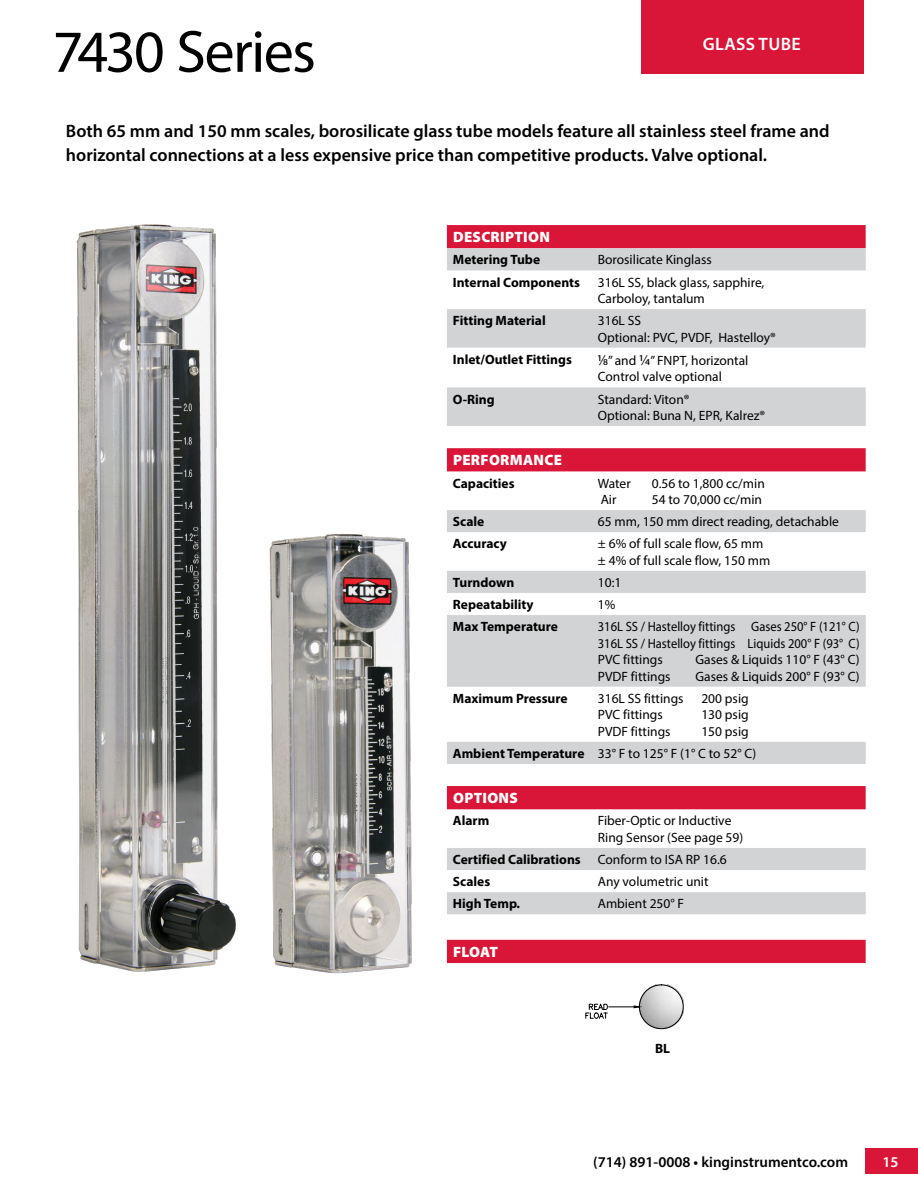
<style>
.page{position:relative;width:918px;height:1188px;background:#fff}
.page>*{position:absolute;margin:0;border:0;box-sizing:border-box;transform-origin:0 0}
.t1{font:60px "Myriad Pro";letter-spacing:-.025em;color:#000}
.t2{font:600 18px/24px "Myriad Pro";color:#000}
.t3{font:600 18px "Myriad Pro";letter-spacing:.02em;color:#fff}
.t4{font:600 15px "Myriad Pro";color:#000}
.t5{font:900 15px "Myriad Pro";letter-spacing:.02em;color:#fff}
.t6{font:600 15px "Myriad Pro";color:#fff}
.t7{font:13.5px/16.5px "Myriad Pro";color:#000}
.t8{font:700 13.5px "Myriad Pro";color:#000}
.t9{font:13.5px/16.5px "Myriad Pro";color:#000;text-align:justify;scale:.93 1}
.s1{font-size:15px}
.s2{font-weight:700}
</style>
<div class="page">
<div style="left:865px;top:1148px;width:53px;height:26px;background:#d91638"></div>
<div style="left:641px;top:0;width:223px;height:73px;background:#d91638"></div>
<svg style="left:447px;top:225px;width:419px;height:738px;fill:#d91638"></svg>
<svg style="left:447px;top:248px;width:419px;height:666px"></svg>
<img style="left:269px;top:534px;width:143px;height:440px">
<img style="left:639px;top:985px;width:44px;height:44px">
<div style="left:639px;top:985px;width:45px;height:44px;border:1px solid #000;border-radius:50%"></div>
<svg style="left:585px;top:1003px;width:55px;height:16px"></svg>
<img style="left:76px;top:224px;width:160px;height:748px">
<h1 class="t1" style="left:52px;top:15px;width:265px">7430 Series</h1>
<h2 class="t3" style="left:703px;top:32px;width:100px">GLASS TUBE</h2>
<h2 class="t2" style="left:66px;top:118px;width:765px">Both 65 mm and 150 mm scales, borosilicate glass tube models feature all stainless steel frame and horizontal connections at a less expensive price than competitive products. Valve optional.</h2>
<p class="t5" style="left:453px;top:227px;width:98px">DESCRIPTION</p>
<p class="t8" style="left:453px;top:251px;width:89px">Metering Tube</p>
<p class="t7" style="left:598px;top:251px;width:115px">Borosilicate Kinglass</p>
<p class="t8" style="left:453px;top:273px;width:129px">Internal Components</p>
<p class="t7" style="left:598px;top:274px;width:168px">316L SS, black glass, sapphire,<br>Carboloy, tantalum</p>
<p class="t8" style="left:453px;top:312px;width:94px">Fitting Material</p>
<p class="t7" style="left:598px;top:312px;width:180px">316L SS<br>Optional: PVC, PVDF, Hastelloy®</p>
<p class="t8" style="left:453px;top:350px;width:120px">Inlet/Outlet Fittings</p>
<p class="t7" style="left:598px;top:352px;width:152px"><span class="s1">1/8</span>” and <span class="s1">1/4</span>” FNPT, horizontal<br>Control valve optional</p>
<p class="t8" style="left:453px;top:390px;width:43px">O-Ring</p>
<p class="t7" style="left:598px;top:391px;width:169px">Standard: Viton®<br>Optional: Buna N, EPR, Kalrez®</p>
<p class="t5" style="left:453px;top:450px;width:110px">PERFORMANCE</p>
<p class="t8" style="left:453px;top:474px;width:63px">Capacities</p>
<p class="t7" style="left:598px;top:475px;width:34px">Water</p>
<p class="t7" style="left:652px;top:475px;width:115px">0.56 to 1,800 cc/min</p>
<p class="t7" style="left:601px;top:491px;width:17px">Air</p>
<p class="t7" style="left:652px;top:491px;width:112px">54 to 70,000 cc/min</p>
<p class="t8" style="left:453px;top:513px;width:33px">Scale</p>
<p class="t7" style="left:598px;top:513px;width:243px">65 mm, 150 mm direct reading, detachable</p>
<p class="t8" style="left:453px;top:535px;width:56px">Accuracy</p>
<p class="t7" style="left:598px;top:535px;width:174px">± 6% of full scale flow, 65 mm ± 4% of full scale flow, 150 mm</p>
<p class="t8" style="left:453px;top:574px;width:63px">Turndown</p>
<p class="t7" style="left:598px;top:574px;width:25px">10:1</p>
<p class="t8" style="left:453px;top:596px;width:82px">Repeatability</p>
<p class="t7" style="left:598px;top:596px;width:19px">1%</p>
<p class="t8" style="left:453px;top:618px;width:107px">Max Temperature</p>
<p class="t9" style="left:598px;top:618px;width:283px">316L SS / Hastelloy fittings Gases 250° F (121° C)<br>316L SS / Hastelloy fittings Liquids 200° F (93° C)<br>PVC fittings</p>
<p class="t7" style="left:695px;top:651px;width:166px">Gases &amp; Liquids 110° F (43° C)</p>
<p class="t7" style="left:598px;top:668px;width:74px">PVDF fittings</p>
<p class="t7" style="left:695px;top:668px;width:166px">Gases &amp; Liquids 200° F (93° C)</p>
<p class="t8" style="left:453px;top:689px;width:116px">Maximum Pressure</p>
<p class="t7" style="left:598px;top:690px;width:87px">316L SS fittings</p>
<p class="t7" style="left:701px;top:690px;width:49px">200 psig</p>
<p class="t7" style="left:598px;top:706px;width:66px">PVC fittings</p>
<p class="t7" style="left:701px;top:706px;width:49px">130 psig</p>
<p class="t7" style="left:598px;top:723px;width:74px">PVDF fittings</p>
<p class="t7" style="left:453px;top:720px;width:305px;line-height:22.2px;text-indent:248px">150 psig<br><span class="s2">Ambient Temperature</span> 33° F to 125° F (1° C to 52° C)</p>
<p class="t5" style="left:453px;top:788px;width:66px">OPTIONS</p>
<p class="t8" style="left:453px;top:812px;width:38px">Alarm</p>
<p class="t7" style="left:598px;top:812px;width:147px">Fiber-Optic or Inductive<br>Ring Sensor (See page 59)</p>
<p class="t8" style="left:453px;top:851px;width:129px">Certified Calibrations</p>
<p class="t7" style="left:598px;top:851px;width:130px">Conform to ISA RP 16.6</p>
<p class="t8" style="left:453px;top:873px;width:39px">Scales</p>
<p class="t7" style="left:598px;top:873px;width:112px">Any volumetric unit</p>
<p class="t8" style="left:453px;top:895px;width:69px">High Temp.</p>
<p class="t7" style="left:598px;top:895px;width:88px">Ambient 250° F</p>
<p class="t5" style="left:453px;top:942px;width:46px">FLOAT</p>
<p class="t8" style="left:655px;top:1040px;width:17px">BL</p>
<p class="t4" style="left:593px;top:1152px;width:256px">(714) 891-0008 • kinginstrumentco.com</p>
<p class="t6" style="left:882px;top:1153px;width:18px">15</p>
</div>
